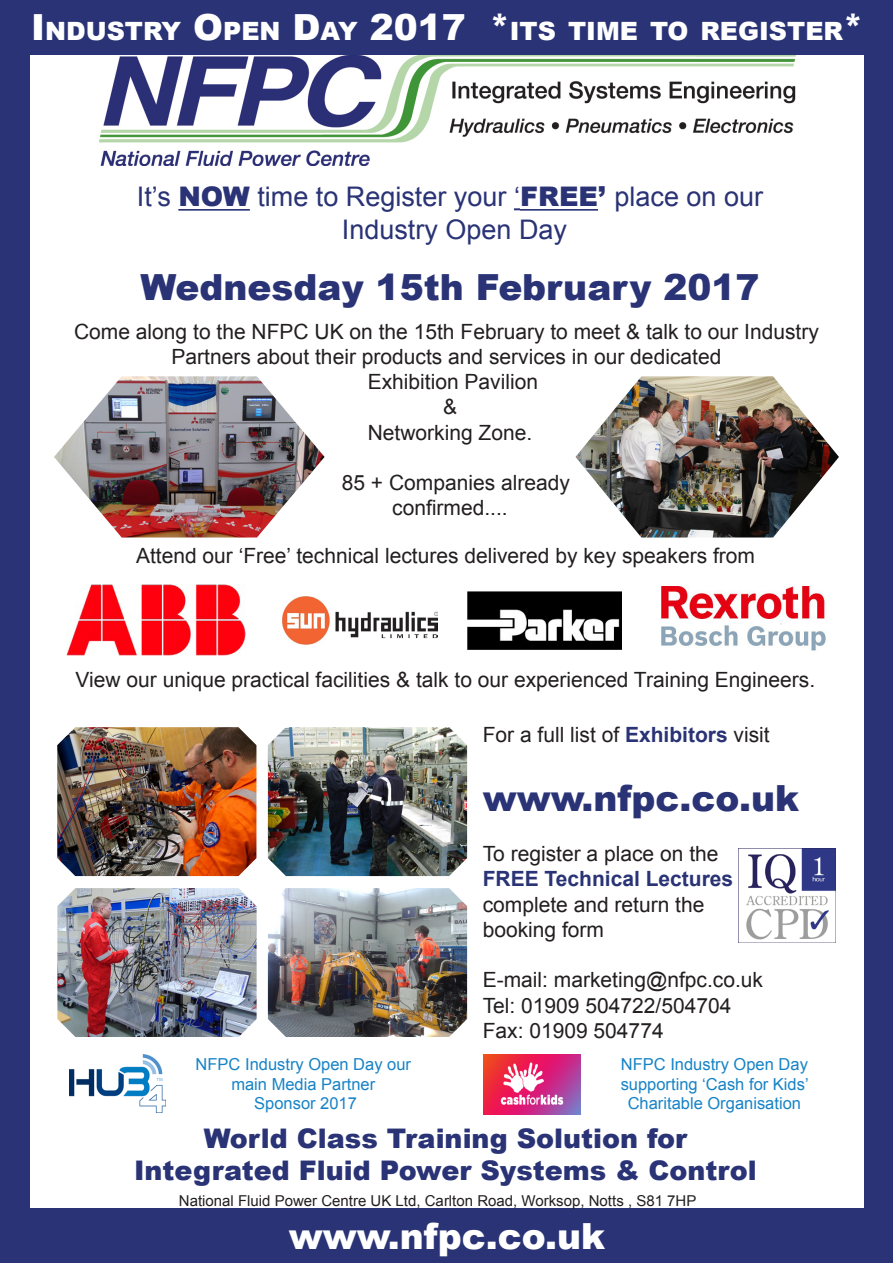
<style>
.page{position:relative;width:893px;height:1263px;background:#fff}
.page>*{position:absolute;margin:0;border:0;box-sizing:border-box;transform-origin:0 0}
.t1{font:900 36px "Arial";color:#293375}
.t2{font:900 36px "Arial";color:#fff}
.t3{font:900 27px "Arial";color:#293375}
.t4{font:27px "Arial";color:#293375}
.t5{font:900 25.2px "Arial";color:#fff}
.t6{font:21px/25.2px "Arial";color:#231f20}
.t7{font:700 21px "Arial";color:#293375}
.t8{font:16.5px/19.8px "Arial";color:#1783c6;text-align:center}
.t9{font:15px "Arial";color:#231f20}
.s1{font-size:36px}
.s2{font-weight:900}
.s3{font-weight:700;color:#293375}
</style>
<div class="page">
<img style="left:100px;top:54px;width:695px;height:112px">
<hr style="left:178px;top:209px;width:72px;height:2px;background:#293375">
<svg style="left:514px;top:208px;width:6px;height:2px"></svg>
<hr style="left:520px;top:209px;width:78px;height:2px;background:#293375">
<div style="left:0;top:54px;width:30px;height:1209px;background:#293375"></div>
<div style="left:864px;top:54px;width:29px;height:1209px;background:#293375"></div>
<div style="left:0;top:0;width:893px;height:54px;background:#293375"></div>
<div style="left:15px;top:1209px;width:864px;height:54px;background:#293375"></div>
<img style="left:57px;top:727px;width:199px;height:149px">
<img style="left:67px;top:585px;width:179px;height:71px">
<img style="left:282px;top:596px;width:155px;height:48px">
<img style="left:467px;top:591px;width:154px;height:58px">
<img style="left:662px;top:586px;width:164px;height:65px">
<img style="left:54px;top:376px;width:271px;height:161px">
<img style="left:57px;top:888px;width:200px;height:149px">
<img style="left:268px;top:727px;width:199px;height:149px">
<img style="left:268px;top:888px;width:199px;height:149px">
<img style="left:69px;top:1054px;width:97px;height:58px">
<img style="left:483px;top:1054px;width:97px;height:60px">
<img style="left:575px;top:376px;width:264px;height:161px">
<img style="left:739px;top:848px;width:97px;height:94px">
<p class="t5" style="left:31px;top:13px;width:833px"><span class="s1">I</span>NDUSTRY <span class="s1">O</span>PEN <span class="s1">D</span>AY <span class="s1">2017 *</span>ITS TI ME TO REGISTER<span class="s1">*</span></p>
<p class="t4" style="left:137px;top:179px;width:628px">It’s <span class="s2">NOW</span> time to Register your ‘<span class="s2">FREE’</span> place on our</p>
<p class="t4" style="left:342px;top:212px;width:227px">Industry Open Day</p>
<p class="t1" style="left:141px;top:261px;width:620px">Wednesday 15th February 2017</p>
<p class="t6" style="left:74px;top:319px;width:746px;text-align:center">Come along to the NFPC UK on the 15th February to meet &amp; talk to our Industry<br>Partners about their products and services in our dedicated</p>
<p class="t6" style="left:368px;top:369px;width:172px">Exhibition Pavilion</p>
<p class="t6" style="left:443px;top:395px;width:16px">&amp;</p>
<p class="t6" style="left:368px;top:420px;width:166px">Networking Zone.</p>
<p class="t6" style="left:342px;top:470px;width:230px">85 + Companies already</p>
<p class="t6" style="left:392px;top:495px;width:117px">confirmed....</p>
<p class="t6" style="left:136px;top:543px;width:620px">Attend our ‘Free’ technical lectures delivered by key speakers from</p>
<p class="t6" style="left:76px;top:667px;width:741px">View our unique practical facilities &amp; talk to our experienced Training Engineers.</p>
<p class="t6" style="left:483px;top:723px;width:289px">For a full list of <span class="s3">Exhibitors</span> visit</p>
<p class="t8" style="left:196px;top:1054px;width:217px">NFPC Industry Open Day our main Media Partner</p>
<p class="t8" style="left:254px;top:1094px;width:104px">Sponsor 2017</p>
<p class="t1" style="left:483px;top:772px;width:318px">www.nfpc.co.uk</p>
<p class="t6" style="left:483px;top:841px;width:237px">To register a place on the</p>
<p class="t7" style="left:483px;top:865px;width:252px">FREE Technical Lectures</p>
<p class="t6" style="left:483px;top:892px;width:223px">complete and return the booking form</p>
<p class="t6" style="left:483px;top:967px;width:282px">E-mail: marketing@nfpc.co.uk<br>Tel: 01909 504722/504704<br>Fax: 01909 504774</p>
<p class="t8" style="left:621px;top:1054px;width:189px">NFPC Industry Open Day supporting ‘Cash for Kids’<br>Charitable Organisation</p>
<p class="t3" style="left:204px;top:1119px;width:485px">World Class Training Solution for</p>
<p class="t3" style="left:134px;top:1151px;width:624px">Integrated Fluid Power Systems &amp; Control</p>
<p class="t9" style="left:179px;top:1191px;width:519px">National Fluid Power Centre UK Ltd, Carlton Road, Worksop, Notts , S81 7HP</p>
<p class="t2" style="left:289px;top:1210px;width:318px">www.nfpc.co.uk</p>
</div>
